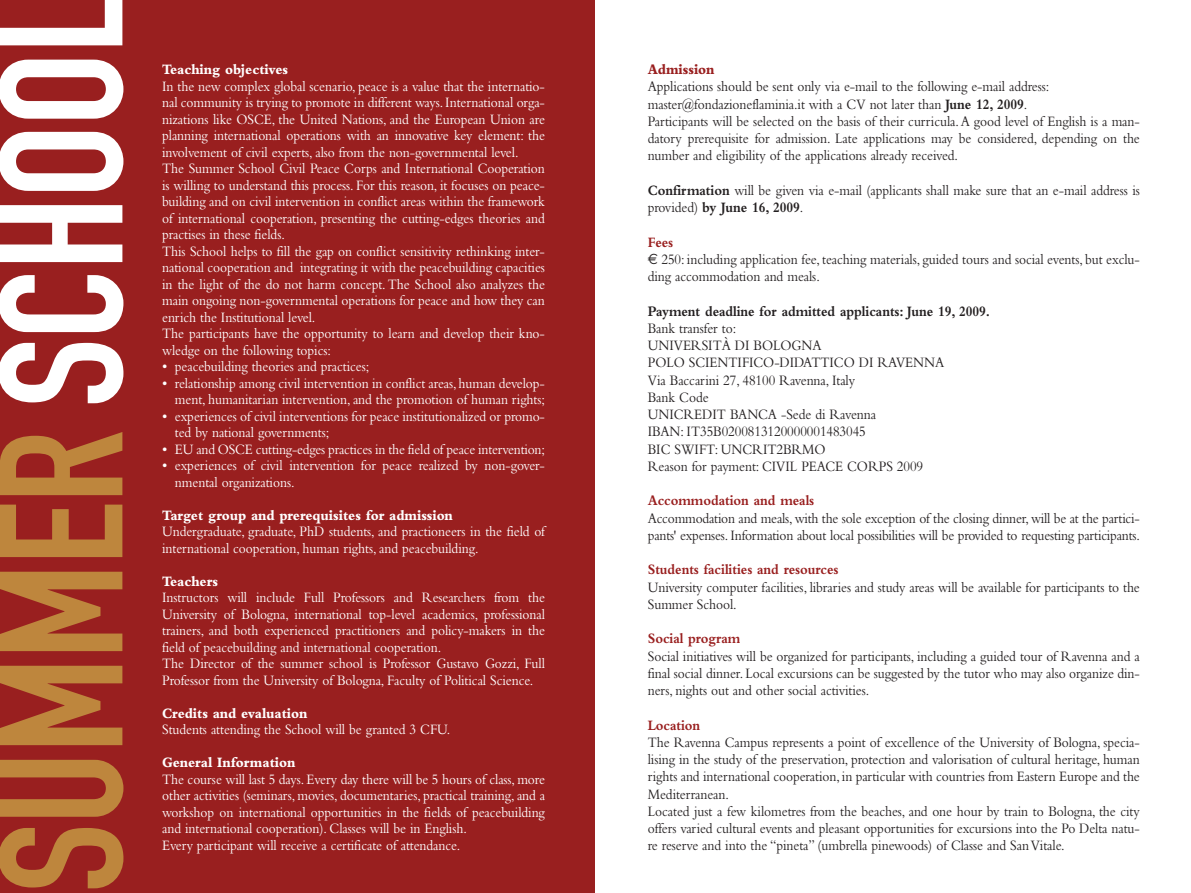
<style>
.page{position:relative;width:1191px;height:893px;background:#fff}
.page>*{position:absolute;margin:0;border:0;box-sizing:border-box;transform-origin:0 0}
.t1{font:172.65px "DIN Engschrift Alternate";letter-spacing:-.01em;color:#be863d}
.t2{font:15px/16.5px "Bembo";letter-spacing:-.005em;color:#fff;scale:.9 1}
.t3{font:15px/17.2px "Bembo";letter-spacing:-.005em;color:#231f20;scale:.9 1}
.t4{font:15px/16.5px "Bembo";letter-spacing:-.005em;color:#fff}
.t5{font:800 15px "Bembo";letter-spacing:-.005em;color:#fff;scale:.9 1}
.t6{font:700 15px "Bembo";letter-spacing:-.005em;color:#991f1f;scale:.9 1}
.t7{font:700 15px "Bembo";letter-spacing:-.005em;color:#231f20;scale:.9 1}
.t8{font:800 15px "Bembo";letter-spacing:-.005em;color:#991f1f;scale:.9 1}
.s1{color:#fff}
.s2{font-weight:700}
.s3{font-weight:700;color:#991f1f}
.s4{font-family:"Euro Sans"}
</style>
<div class="page">
<div style="left:0;top:0;width:595px;height:893px;background:#991f1f"></div>
<h1 class="t1" style="left:-1px;top:893px;width:905px;rotate:-90deg">SUMMER <span class="s1">SCHOOL</span></h1>
<p class="t5" style="left:162px;top:64px;width:141px">Teaching objectives</p>
<p class="t2" style="left:162px;top:79px;width:427px">In the new complex global scenario, peace is a value that the internatio&shy;nal community is trying to promote in different ways. International orga&shy;nizations like OSCE, the United Nations, and the European Union are planning international operations with an innovative key element: the involvement of civil experts, also from the non-governmental level.<br>The Summer School Civil Peace Corps and International Cooperation is willing to understand this process. For this reason, it focuses on peace&shy;building and on civil intervention in conflict areas within the framework of international cooperation, presenting the cutting-edges theories and practises in these fields.<br>This School helps to fill the gap on conflict sensitivity rethinking inter&shy;national cooperation and integrating it with the peacebuilding capacities in the light of the do not harm concept. The School also analyzes the main ongoing non-governmental operations for peace and how they can enrich the Institutional level.<br>The participants have the opportunity to learn and develop their kno&shy;wledge on the following topics:</p>
<p class="t4" style="left:162px;top:360px;width:209px">• peacebuilding theories and practices;</p>
<p class="t4" style="left:162px;top:376px;width:384px;text-align:right">• relationship among civil intervention in conflict areas, human develop&shy;ment, humanitarian intervention, and the promotion of human rights;</p>
<p class="t4" style="left:175px;top:409px;width:371px;text-indent:-13px">• experiences of civil interventions for peace institutionalized or promo&shy;ted by national governments;</p>
<p class="t4" style="left:162px;top:442px;width:384px">• EU and OSCE cutting-edges practices in the field of peace intervention;</p>
<p class="t4" style="left:175px;top:459px;width:371px;text-indent:-13px">• experiences of civil intervention for peace realized by non-gover&shy;nmental organizations.</p>
<p class="t5" style="left:162px;top:510px;width:325px">Target group and prerequisites for admission</p>
<p class="t2" style="left:162px;top:525px;width:427px">Undergraduate, graduate, PhD students, and practioneers in the field of international cooperation, human rights, and peacebuilding.</p>
<p class="t5" style="left:162px;top:576px;width:64px">Teachers</p>
<p class="t2" style="left:162px;top:591px;width:427px">Instructors will include Full Professors and Researchers from the University of Bologna, international top-level academics, professional trainers, and both experienced practitioners and policy-makers in the field of peacebuilding and international cooperation.<br>The Director of the summer school is Professor Gustavo Gozzi, Full Professor from the University of Bologna, Faculty of Political Science.</p>
<p class="t5" style="left:162px;top:708px;width:163px">Credits and evaluation</p>
<p class="t2" style="left:162px;top:723px;width:321px">Students attending the School will be granted 3 CFU.</p>
<p class="t5" style="left:162px;top:757px;width:150px">General Information</p>
<p class="t2" style="left:162px;top:772px;width:427px">The course will last 5 days. Every day there will be 5 hours of class, more other activities (seminars, movies, documentaries, practical training, and a workshop on international opportunities in the fields of peacebuilding and international cooperation). Classes will be in English.<br>Every participant will receive a certificate of attendance.</p>
<p class="t8" style="left:648px;top:64px;width:76px">Admission</p>
<p class="t3" style="left:648px;top:79px;width:548px">Applications should be sent only via e-mail to the following e-mail address: master@fondazioneflaminia.it with a CV not later than <span class="s2">June 12, 2009</span>.<br>Participants will be selected on the basis of their curricula.A good level of English is a man&shy;datory prerequisite for admission. Late applications may be considered, depending on the number and eligibility of the applications already received.</p>
<p class="t3" style="left:648px;top:183px;width:548px"><span class="s2">Confirmation</span> will be given via e-mail (applicants shall make sure that an e-mail address is provided) <span class="s2">by June 16, 2009</span>.</p>
<p class="t3" style="left:648px;top:235px;width:548px"><span class="s3">Fees<br></span><span class="s4">€</span> 250: including application fee, teaching materials, guided tours and social events, but exclu&shy;ding accommodation and meals.</p>
<p class="t7" style="left:648px;top:305px;width:382px">Payment deadline for admitted applicants: June 19, 2009.</p>
<p class="t3" style="left:648px;top:321px;width:331px">Bank transfer to:<br>UNIVERSITÀ DI BOLOGNA<br>POLO SCIENTIFICO-DIDATTICO DI RAVENNA<br>Via Baccarini 27, 48100 Ravenna, Italy<br>Bank Code<br>UNICREDIT BANCA -Sede di Ravenna<br>IBAN: IT35B0200813120000001483045<br>BIC SWIFT: UNCRIT2BRMO<br>Reason for payment: CIVIL PEACE CORPS 2009</p>
<p class="t6" style="left:648px;top:495px;width:186px">Accommodation and meals</p>
<p class="t3" style="left:648px;top:511px;width:548px">Accommodation and meals, with the sole exception of the closing dinner, will be at the partici&shy;pants' expenses. Information about local possibilities will be provided to requesting participants.</p>
<p class="t6" style="left:648px;top:564px;width:213px">Students facilities and resources</p>
<p class="t3" style="left:648px;top:580px;width:548px">University computer facilities, libraries and study areas will be available for participants to the<br>Summer School.</p>
<p class="t6" style="left:648px;top:633px;width:104px">Social program</p>
<p class="t3" style="left:648px;top:649px;width:548px;text-align:justify">Social initiatives will be organized for participants, including a guided tour of Ravenna and a final social dinner. Local excursions can be suggested by the tutor who may also organize din&shy;ners, nights out and other social activities.</p>
<p class="t6" style="left:648px;top:719px;width:60px">Location</p>
<p class="t3" style="left:648px;top:735px;width:548px">The Ravenna Campus represents a point of excellence of the University of Bologna, specia&shy;lising in the study of the preservation, protection and valorisation of cultural heritage, human rights and international cooperation, in particular with countries from Eastern Europe and the Mediterranean.<br>Located just a few kilometres from the beaches, and one hour by train to Bologna, the city offers varied cultural events and pleasant opportunities for excursions into the Po Delta natu&shy;re reserve and into the “pineta” (umbrella pinewoods) of Classe and San Vitale.</p>
</div>
